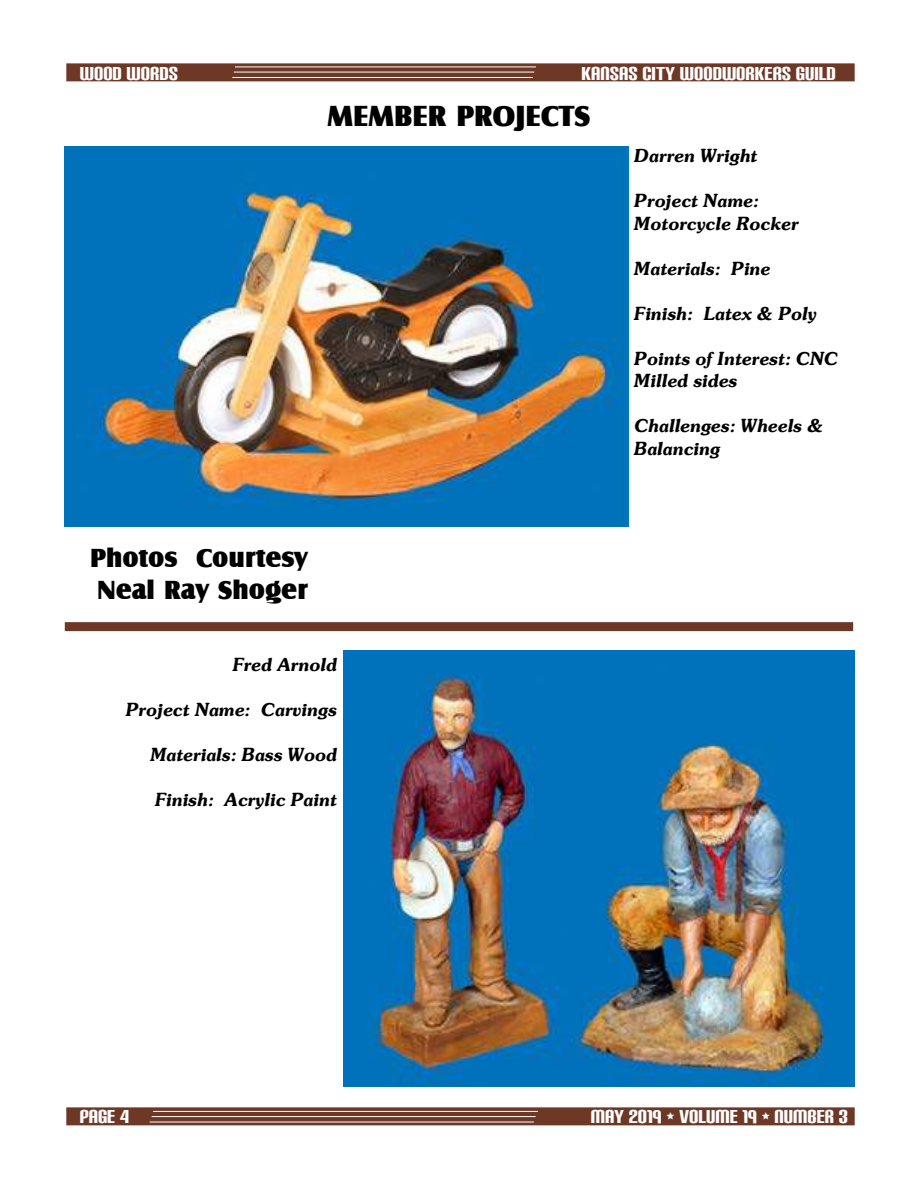
<style>
.page{position:relative;width:918px;height:1188px;background:#fff}
.page>*{position:absolute;margin:0;border:0;box-sizing:border-box;transform-origin:0 0}
.t1{font:30px "Castle T Ultr";color:#000}
.t2{font:27px/32.4px "Castle T Ultr";color:#000}
.t3{font:22.5px "Carbon Block";color:#fff}
.t4{font:18px/22.5px "Souvienne Bold Italic SWFTE";color:#000}
</style>
<div class="page">
<div style="left:66px;top:63px;width:789px;height:18px;background:#6e3827"></div>
<hr style="left:235px;top:67px;width:301px;height:1px;background:#fff">
<hr style="left:232px;top:77px;width:301px;height:1px;background:#fff">
<hr style="left:234px;top:72px;width:300px;height:1px;background:#fff">
<div style="left:66px;top:1107px;width:789px;height:18px;background:#6e3827"></div>
<hr style="left:153px;top:1111px;width:385px;height:1px;background:#fff">
<hr style="left:150px;top:1122px;width:384px;height:1px;background:#fff">
<hr style="left:152px;top:1116px;width:384px;height:1px;background:#fff">
<div style="left:65px;top:622px;width:788px;height:9px;background:#6e3827"></div>
<img style="left:65px;top:147px;width:563px;height:380px">
<img style="left:344px;top:650px;width:511px;height:436px">
<p class="t3" style="left:80px;top:59px;width:100px">WOOD WORDS</p>
<p class="t3" style="left:581px;top:59px;width:256px">KANSAS CITY WOODWORKERS GUILD</p>
<h1 class="t1" style="left:328px;top:105px;width:264px">MEMBER PROJECTS</h1>
<h2 class="t2" style="left:90px;top:543px;width:219px">Photos Courtesy<br>Neal Ray Shoger</h2>
<p class="t4" style="left:233px;top:655px;width:106px">Fred Arnold</p>
<p class="t4" style="left:126px;top:700px;width:213px">Project Name: Carvings</p>
<p class="t4" style="left:150px;top:745px;width:188px">Materials: Bass Wood</p>
<p class="t4" style="left:155px;top:790px;width:183px">Finish: Acrylic Paint</p>
<p class="t4" style="left:634px;top:146px;width:125px">Darren Wright</p>
<p class="t4" style="left:634px;top:191px;width:166px">Project Name:<br>Motorcycle Rocker</p>
<p class="t4" style="left:634px;top:259px;width:138px">Materials: Pine</p>
<p class="t4" style="left:634px;top:304px;width:184px">Finish: Latex &amp; Poly</p>
<p class="t4" style="left:634px;top:349px;width:205px">Points of Interest: CNC<br>Milled sides</p>
<p class="t4" style="left:634px;top:416px;width:191px">Challenges: Wheels &amp;<br>Balancing</p>
<p class="t3" style="left:80px;top:1102px;width:51px">PAGE 4</p>
<p class="t3" style="left:591px;top:1102px;width:258px">MAY 2019 • VOLUME 19 • NUMBER 3</p>
</div>
